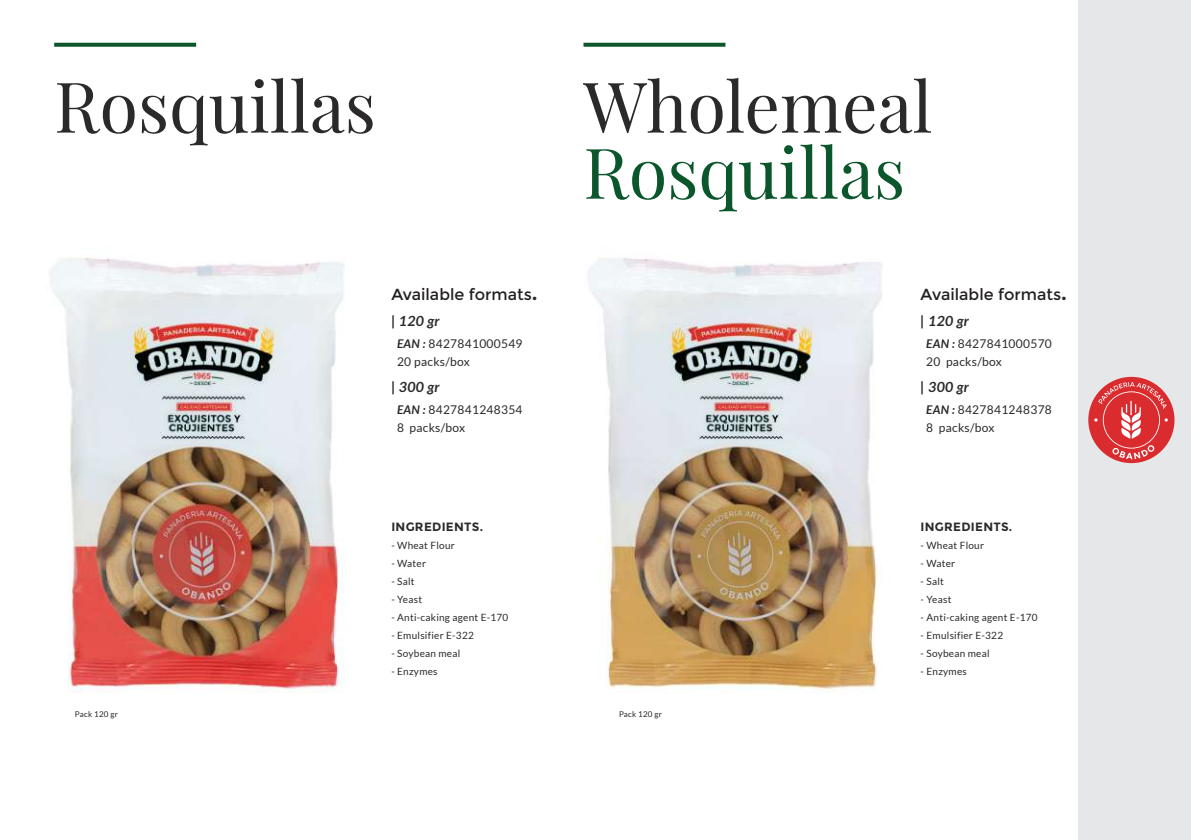
<style>
.page{position:relative;width:1191px;height:840px;background:#fff}
.page>*{position:absolute;margin:0;border:0;box-sizing:border-box;transform-origin:0 0}
.t1{font:70px "Playfair Display";color:#2b292a}
.t2{font:70px "Playfair Display";color:#0c562c}
.t3{font:16px "Montserrat";color:#231f20}
.t4{font:italic 700 14px "Lato";letter-spacing:.025em;color:#2b292a}
.t5{font:12px/18px "Lato";letter-spacing:.025em;color:#2b292a}
.t6{font:700 12px "Montserrat";letter-spacing:.025em;color:#2b292a}
.t7{font:10px "Lato";letter-spacing:.025em;color:#2b292a}
.t8{font:8px "Lato";letter-spacing:.025em;color:#2b292a}
.s1{font-weight:700;font-size:20px;color:#2b292a}
.s2{font-weight:700;font-style:italic}
</style>
<div class="page">
<div style="left:1078px;top:0;width:113px;height:839px;background:#e6e7e9"></div>
<svg style="left:1088px;top:376px;width:86px;height:87px"></svg>
<svg style="left:54px;top:43px;width:142px;height:4px"></svg>
<svg style="left:583px;top:43px;width:142px;height:4px"></svg>
<img style="left:50px;top:258px;width:295px;height:435px">
<img style="left:588px;top:258px;width:294px;height:433px">
<h1 class="t1" style="left:54px;top:63px;width:323px">Rosquillas</h1>
<h1 class="t1" style="left:583px;top:63px;width:350px">Wholemeal</h1>
<h1 class="t2" style="left:583px;top:129px;width:323px">Rosquillas</h1>
<h2 class="t3" style="left:391px;top:285px;width:148px">Available formats<span class="s1">.</span></h2>
<h3 class="t4" style="left:391px;top:313px;width:50px">| 120 gr</h3>
<p class="t5" style="left:397px;top:335px;width:127px"><span class="s2">EAN :</span> 8427841000549<br>20 packs/box</p>
<h3 class="t4" style="left:391px;top:379px;width:50px">| 300 gr</h3>
<p class="t5" style="left:397px;top:401px;width:127px"><span class="s2">EAN :</span> 8427841248354<br>8 packs/box</p>
<p class="t6" style="left:391px;top:519px;width:93px">INGREDIENTS.</p>
<p class="t7" style="left:391px;top:539px;width:65px">- Wheat Flour</p>
<p class="t7" style="left:391px;top:557px;width:36px">- Water</p>
<p class="t7" style="left:391px;top:575px;width:25px">- Salt</p>
<p class="t7" style="left:391px;top:593px;width:32px">- Yeast</p>
<p class="t7" style="left:391px;top:611px;width:118px">- Anti-caking agent E-170</p>
<p class="t7" style="left:391px;top:629px;width:84px">- Emulsifier E-322</p>
<p class="t7" style="left:391px;top:647px;width:70px">- Soybean meal</p>
<p class="t7" style="left:391px;top:665px;width:48px">- Enzymes</p>
<p class="t8" style="left:75px;top:709px;width:44px">Pack 120 gr</p>
<p class="t8" style="left:619px;top:709px;width:44px">Pack 120 gr</p>
<h2 class="t3" style="left:920px;top:285px;width:148px">Available formats<span class="s1">.</span></h2>
<h3 class="t4" style="left:920px;top:313px;width:50px">| 120 gr</h3>
<p class="t5" style="left:926px;top:335px;width:127px"><span class="s2">EAN :</span> 8427841000570<br>20 packs/box</p>
<h3 class="t4" style="left:920px;top:379px;width:50px">| 300 gr</h3>
<p class="t5" style="left:926px;top:401px;width:127px"><span class="s2">EAN :</span> 8427841248378<br>8 packs/box</p>
<p class="t6" style="left:920px;top:519px;width:93px">INGREDIENTS.</p>
<p class="t7" style="left:920px;top:539px;width:65px">- Wheat Flour</p>
<p class="t7" style="left:920px;top:557px;width:36px">- Water</p>
<p class="t7" style="left:920px;top:575px;width:25px">- Salt</p>
<p class="t7" style="left:920px;top:593px;width:32px">- Yeast</p>
<p class="t7" style="left:920px;top:611px;width:118px">- Anti-caking agent E-170</p>
<p class="t7" style="left:920px;top:629px;width:84px">- Emulsifier E-322</p>
<p class="t7" style="left:920px;top:647px;width:70px">- Soybean meal</p>
<p class="t7" style="left:920px;top:665px;width:48px">- Enzymes</p>
</div>
